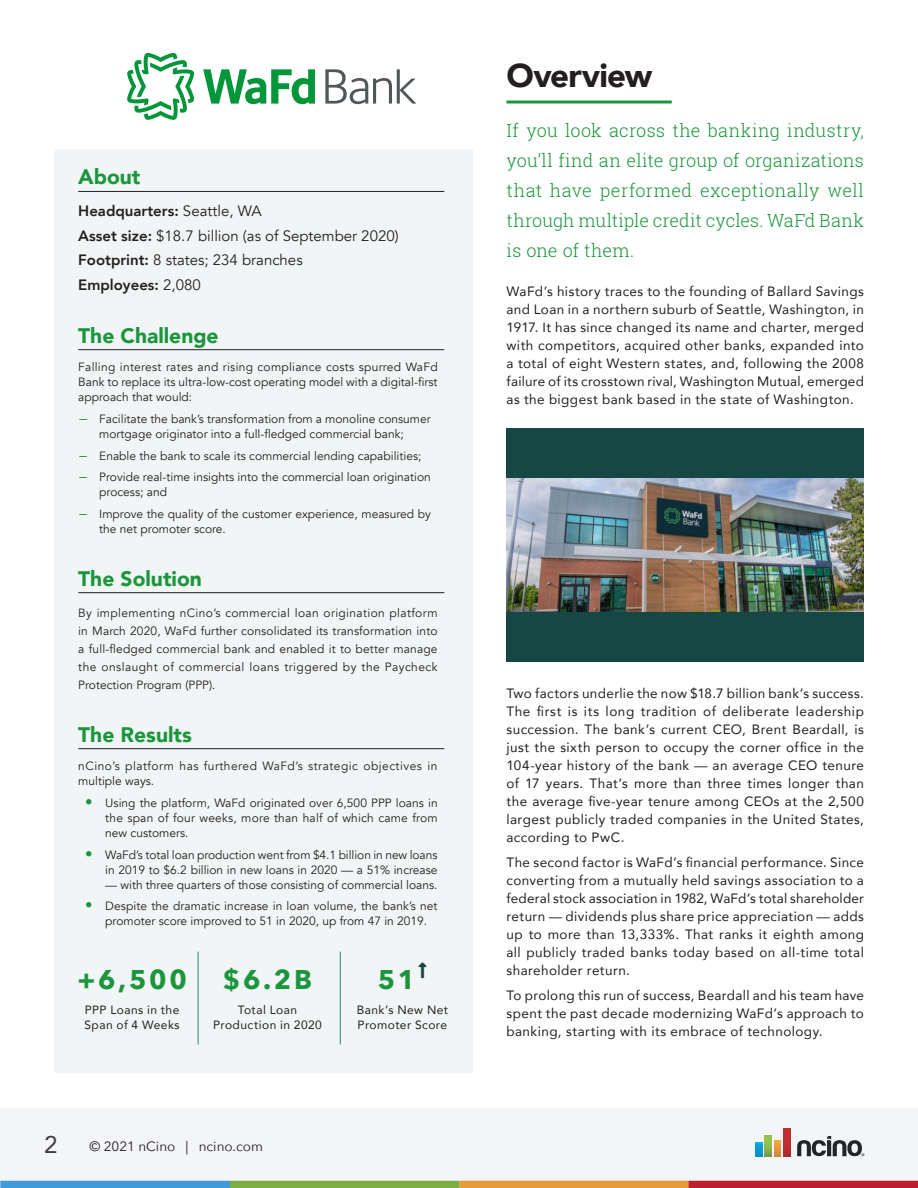
<style>
.page{position:relative;width:918px;height:1188px;background:#fff}
.page>*{position:absolute;margin:0;border:0;box-sizing:border-box;transform-origin:0 0}
.case_study_section_H{font:900 33px "Avenir";letter-spacing:-.02em;color:#231f20}
.Infographic_NUMBER{font:700 27px "Avenir Next";letter-spacing:.1em;color:#1b963c}
.t1{font:24px "Avenir LT Std";color:#3e3e3f}
.case_study_overview{font:900 21px "Avenir";color:#1b963c}
.case_study_intro_sec{font:300 18px/30px "Roboto Slab";color:#1b963c;text-align:justify}
.case_study_overview-2{font:15px "Avenir";color:#231f20}
.case_study_overview-3{font:800 15px "Avenir";color:#231f20}
.case_study_intro_sec-2{font:13.5px/18px "Avenir";letter-spacing:.03em;color:#231f20;text-align:justify}
.t2{font:13.5px "Avenir Next";color:#231f20}
.case_study_overview-4{font:12px/15px "Avenir";color:#231f20}
.Infographic_Descript{font:12px/15px "Avenir";letter-spacing:.035em;color:#231f20}
.case_study_overview-5{font:12px/15px "Avenir";letter-spacing:.04em;color:#231f20}
.s1{font-weight:400}
.s2{font-weight:800}
.s3{font-size:15px;color:#1b963c}
</style>
<div class="page">
<div style="left:0;top:1108px;width:918px;height:80px;background:#f4f5f8"></div>
<div style="left:0;top:1181px;width:230px;height:7px;background:#3f9bda"></div>
<div style="left:230px;top:1181px;width:230px;height:7px;background:#7eae41"></div>
<div style="left:460px;top:1181px;width:229px;height:7px;background:#e69c3a"></div>
<div style="left:689px;top:1181px;width:229px;height:7px;background:#bc1f2f"></div>
<svg style="left:783px;top:1129px;width:7px;height:27px"></svg>
<svg style="left:774px;top:1140px;width:7px;height:16px"></svg>
<svg style="left:765px;top:1136px;width:7px;height:20px"></svg>
<svg style="left:756px;top:1143px;width:6px;height:13px"></svg>
<svg style="left:797px;top:1136px;width:67px;height:20px"></svg>
<svg style="left:507px;top:100px;width:165px;height:4px"></svg>
<div style="left:54px;top:149px;width:419px;height:924px;background:#f2f5f6"></div>
<hr style="left:78px;top:191px;width:366px;height:1px;background:#231f20">
<hr style="left:78px;top:349px;width:366px;height:1px;background:#231f20">
<hr style="left:78px;top:592px;width:366px;height:1px;background:#231f20">
<hr style="left:78px;top:748px;width:366px;height:1px;background:#231f20">
<svg style="left:203px;top:69px;width:112px;height:35px"></svg>
<svg style="left:127px;top:53px;width:67px;height:67px"></svg>
<svg style="left:325px;top:69px;width:91px;height:35px"></svg>
<div style="left:507px;top:428px;width:357px;height:233px;background:#164744"></div>
<img style="left:507px;top:478px;width:357px;height:133px">
<hr style="left:198px;top:952px;width:1px;height:93px;background:#298569">
<hr style="left:340px;top:952px;width:1px;height:93px;background:#298569">
<p class="case_study_overview" style="left:78px;top:159px;width:64px">About</p>
<p class="case_study_overview-3" style="left:78px;top:199px;width:185px">Headquarters: <span class="s1">Seattle, WA</span></p>
<p class="case_study_overview-2" style="left:78px;top:226px;width:322px"><span class="s2">Asset size:</span> $18.7 billion (as of September 2020)</p>
<p class="case_study_overview-2" style="left:78px;top:251px;width:226px"><span class="s2">Footprint:</span> 8 states; 234 branches</p>
<p class="case_study_overview-3" style="left:78px;top:273px;width:124px">Employees: <span class="s1">2,080</span></p>
<p class="case_study_overview" style="left:78px;top:317px;width:142px">The Challenge</p>
<p class="case_study_overview-4" style="left:78px;top:360px;width:361px;text-align:justify">Falling interest rates and rising compliance costs spurred WaFd Bank to replace its ultra-low-cost operating model with a digital-first approach that would:</p>
<p class="case_study_overview-4" style="left:99px;top:411px;width:333px;text-indent:-20px"><span class="s3">–</span> Facilitate the bank’s transformation from a monoline consumer mortgage originator into a full-fledged commercial bank;</p>
<p class="case_study_overview-4" style="left:80px;top:448px;width:343px"><span class="s3">–</span> Enable the bank to scale its commercial lending capabilities;</p>
<p class="case_study_overview-4" style="left:99px;top:470px;width:333px;text-indent:-20px"><span class="s3">–</span> Provide real-time insights into the commercial loan origination process; and</p>
<p class="case_study_overview-4" style="left:99px;top:507px;width:333px;text-indent:-20px"><span class="s3">–</span> Improve the quality of the customer experience, measured by the net promoter score.</p>
<p class="case_study_overview" style="left:78px;top:560px;width:125px">The Solution</p>
<p class="case_study_overview-4" style="left:78px;top:604px;width:361px;line-height:18px;text-align:justify">By implementing nCino’s commercial loan origination platform in March 2020, WaFd further consolidated its transformation into a full-fledged commercial bank and enabled it to better manage the onslaught of commercial loans triggered by the Paycheck Protection Program (PPP).</p>
<p class="case_study_overview" style="left:78px;top:716px;width:115px">The Results</p>
<p class="case_study_overview-5" style="left:78px;top:759px;width:361px">nCino’s platform has furthered WaFd’s strategic objectives in multiple ways.</p>
<p class="case_study_overview-4" style="left:105px;top:795px;width:334px;text-align:justify;text-indent:-20px"><span class="s3">•</span> Using the platform, WaFd originated over 6,500 PPP loans in the span of four weeks, more than half of which came from new customers.</p>
<p class="case_study_overview-4" style="left:85px;top:847px;width:354px;text-align:right"><span class="s3">•</span> WaFd’s total loan production went from $4.1 billion in new loans in 2019 to $6.2 billion in new loans in 2020 — a 51% increase</p>
<p class="case_study_overview-4" style="left:105px;top:877px;width:334px">— with three quarters of those consisting of commercial loans.</p>
<p class="case_study_overview-4" style="left:105px;top:899px;width:334px;text-indent:-20px"><span class="s3">•</span> Despite the dramatic increase in loan volume, the bank’s net promoter score improved to 51 in 2020, up from 47 in 2019.</p>
<p class="Infographic_NUMBER" style="left:77px;top:956px;width:111px">+6,500</p>
<p class="Infographic_Descript" style="left:84px;top:1002px;width:97px">PPP Loans in the<br>Span of 4 Weeks</p>
<p class="Infographic_NUMBER" style="left:223px;top:956px;width:91px">$6.2B</p>
<p class="Infographic_Descript" style="left:213px;top:1002px;width:110px;text-align:center">Total Loan<br>Production in 2020</p>
<p class="Infographic_NUMBER" style="left:378px;top:956px;width:39px">51</p>
<p class="Infographic_Descript" style="left:357px;top:1002px;width:93px">Bank’s New Net<br>Promoter Score</p>
<h3 class="t1" style="left:44px;top:1131px;width:15px">2</h3>
<p class="t2" style="left:90px;top:1135px;width:175px">© 2021 nCino | ncino.com</p>
<p class="case_study_section_H" style="left:507px;top:47px;width:147px">Overview</p>
<p class="case_study_intro_sec" style="left:507px;top:115px;width:359px">If you look across the banking industry, you’ll find an elite group of organizations that have performed exceptionally well through multiple credit cycles. WaFd Bank is one of them.</p>
<p class="case_study_intro_sec-2" style="left:507px;top:281px;width:359px">WaFd’s history traces to the founding of Ballard Savings and Loan in a northern suburb of Seattle, Washington, in 1917. It has since changed its name and charter, merged with competitors, acquired other banks, expanded into a total of eight Western states, and, following the 2008 failure of its crosstown rival, Washington Mutual, emerged as the biggest bank based in the state of Washington.</p>
<p class="case_study_intro_sec-2" style="left:507px;top:684px;width:359px">Two factors underlie the now $18.7 billion bank’s success.<br>The first is its long tradition of deliberate leadership succession. The bank’s current CEO, Brent Beardall, is just the sixth person to occupy the corner office in the 104-year history of the bank — an average CEO tenure of 17 years. That’s more than three times longer than the average five-year tenure among CEOs at the 2,500 largest publicly traded companies in the United States, according to PwC.</p>
<p class="case_study_intro_sec-2" style="left:507px;top:853px;width:359px">The second factor is WaFd’s financial performance. Since converting from a mutually held savings association to a federal stock association in 1982, WaFd’s total shareholder return — dividends plus share price appreciation — adds up to more than 13,333%. That ranks it eighth among all publicly traded banks today based on all-time total shareholder return.</p>
<p class="case_study_intro_sec-2" style="left:507px;top:986px;width:359px">To prolong this run of success, Beardall and his team have spent the past decade modernizing WaFd’s approach to banking, starting with its embrace of technology.</p>
</div>
